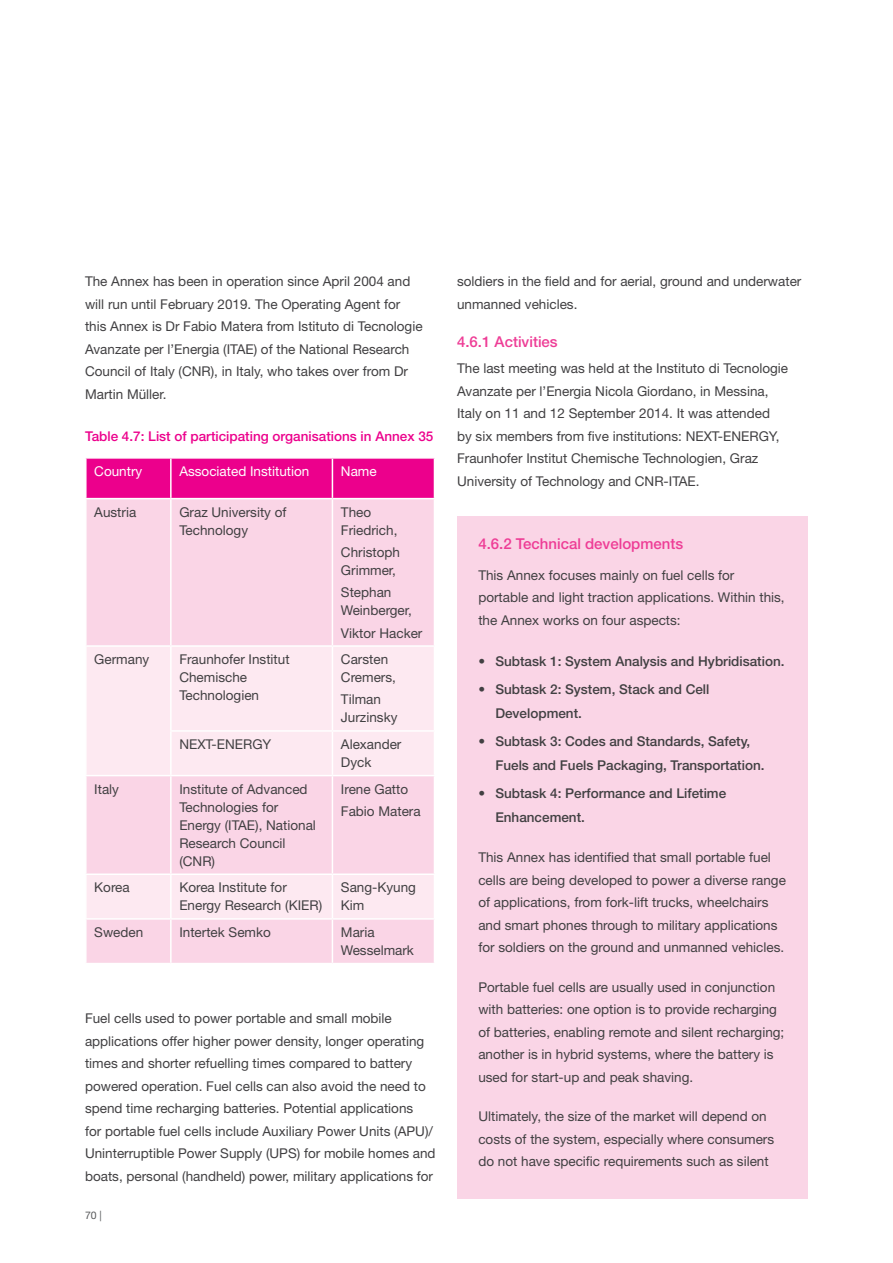
<style>
.page{position:relative;width:893px;height:1263px;background:#fff}
.page>*{position:absolute;margin:0;border:0;box-sizing:border-box;transform-origin:0 0}
.t1{font:500 15px "Helvetica Neue LT Std";color:#ee3d96}
.t2{font:13.5px/22.5px "Helvetica Neue LT Std";color:#414042}
.t3{font:500 13.5px/24px "Helvetica Neue LT Std";color:#414042}
.t4{font:500 13.5px "Helvetica Neue LT Std";color:#ec008c}
.t5{font:13.5px "Helvetica Neue LT Std";color:#fff}
.t6{font:10.5px "Helvetica Neue LT Std";color:#58595b}
</style>
<div class="page">
<div style="left:87px;top:459px;width:347px;height:39px;background:#ec008c"></div>
<div style="left:87px;top:499px;width:347px;height:464px;background:#fad5e6"></div>
<svg style="left:87px;top:647px;width:347px;height:271px;background:#fbe1ed"></svg>
<hr style="left:170px;top:459px;width:2px;height:39px;background:#fff">
<hr style="left:332px;top:459px;width:1px;height:39px;background:#fff">
<hr style="left:170px;top:499px;width:2px;height:146px;background:#fff">
<hr style="left:332px;top:499px;width:1px;height:146px;background:#fff">
<hr style="left:85px;top:645px;width:86px;height:2px;background:#fff">
<hr style="left:171px;top:645px;width:161px;height:2px;background:#fff">
<hr style="left:170px;top:647px;width:2px;height:83px;background:#fff">
<hr style="left:332px;top:645px;width:103px;height:2px;background:#fff">
<hr style="left:332px;top:647px;width:1px;height:83px;background:#fff">
<hr style="left:170px;top:730px;width:162px;height:2px;background:#fff">
<hr style="left:170px;top:732px;width:2px;height:43px;background:#fff">
<hr style="left:332px;top:730px;width:103px;height:2px;background:#fff">
<hr style="left:332px;top:732px;width:1px;height:43px;background:#fff">
<hr style="left:85px;top:775px;width:86px;height:1px;background:#fff">
<hr style="left:171px;top:775px;width:161px;height:1px;background:#fff">
<hr style="left:170px;top:776px;width:2px;height:97px;background:#fff">
<hr style="left:332px;top:775px;width:103px;height:1px;background:#fff">
<hr style="left:332px;top:776px;width:1px;height:97px;background:#fff">
<hr style="left:85px;top:873px;width:86px;height:2px;background:#fff">
<hr style="left:171px;top:873px;width:161px;height:2px;background:#fff">
<hr style="left:170px;top:875px;width:2px;height:43px;background:#fff">
<hr style="left:332px;top:873px;width:103px;height:2px;background:#fff">
<hr style="left:332px;top:875px;width:1px;height:43px;background:#fff">
<hr style="left:85px;top:918px;width:86px;height:2px;background:#fff">
<hr style="left:171px;top:918px;width:161px;height:2px;background:#fff">
<hr style="left:170px;top:920px;width:2px;height:43px;background:#fff">
<hr style="left:332px;top:918px;width:103px;height:2px;background:#fff">
<hr style="left:332px;top:920px;width:1px;height:43px;background:#fff">
<div style="left:457px;top:517px;width:351px;height:682px;background:#fad5e6"></div>
<p class="t2" style="left:85px;top:270px;width:339px">The Annex has been in operation since April 2004 and will run until February 2019. The Operating Agent for this Annex is Dr Fabio Matera from Istituto di Tecnologie Avanzate per l’Energia (ITAE) of the National Research Council of Italy (CNR), in Italy, who takes over from Dr Martin Müller.</p>
<p class="t4" style="left:85px;top:428px;width:350px">Table 4.7: List of participating organisations in Annex 35</p>
<p class="t5" style="left:94px;top:463px;width:50px">Country</p>
<p class="t5" style="left:179px;top:463px;width:132px">Associated Institution</p>
<p class="t5" style="left:341px;top:463px;width:37px">Name</p>
<p class="t2" style="left:94px;top:500px;width:43px">Austria</p>
<p class="t2" style="left:179px;top:503px;width:109px;line-height:18px">Graz University of<br>Technology</p>
<p class="t2" style="left:341px;top:503px;width:58px;line-height:18px">Theo<br>Friedrich,</p>
<p class="t2" style="left:341px;top:543px;width:61px;line-height:18px">Christoph<br>Grimmer,</p>
<p class="t2" style="left:341px;top:583px;width:72px;line-height:18px">Stephan<br>Weinberger,</p>
<p class="t2" style="left:341px;top:621px;width:83px">Viktor Hacker</p>
<p class="t2" style="left:94px;top:648px;width:57px">Germany</p>
<p class="t2" style="left:179px;top:650px;width:112px;line-height:18px">Fraunhofer Institut<br>Chemische<br>Technologien</p>
<p class="t2" style="left:341px;top:650px;width:57px;line-height:18px">Carsten<br>Cremers,</p>
<p class="t2" style="left:341px;top:690px;width:58px;line-height:18px">Tilman<br>Jurzinsky</p>
<p class="t2" style="left:179px;top:733px;width:93px">NEXT-ENERGY</p>
<p class="t2" style="left:341px;top:735px;width:62px;line-height:18px">Alexander<br>Dyck</p>
<p class="t2" style="left:94px;top:777px;width:26px">Italy</p>
<p class="t2" style="left:179px;top:780px;width:138px;line-height:18px">Institute of Advanced<br>Technologies for<br>Energy (ITAE), National<br>Research Council (CNR)</p>
<p class="t2" style="left:341px;top:777px;width:81px">Irene Gatto<br>Fabio Matera</p>
<p class="t2" style="left:94px;top:876px;width:37px">Korea</p>
<p class="t2" style="left:179px;top:878px;width:144px;line-height:18px">Korea Institute for<br>Energy Research (KIER)</p>
<p class="t2" style="left:341px;top:878px;width:77px;line-height:18px">Sang-Kyung<br>Kim</p>
<p class="t2" style="left:94px;top:921px;width:50px">Sweden</p>
<p class="t2" style="left:179px;top:921px;width:93px">Intertek Semko</p>
<p class="t2" style="left:341px;top:923px;width:74px;line-height:18px">Maria<br>Wesselmark</p>
<p class="t2" style="left:85px;top:1007px;width:352px">Fuel cells used to power portable and small mobile applications offer higher power density, longer operating times and shorter refuelling times compared to battery powered operation. Fuel cells can also avoid the need to spend time recharging batteries. Potential applications<br>for portable fuel cells include Auxiliary Power Units (APU)/ Uninterruptible Power Supply (UPS) for mobile homes and boats, personal (handheld) power, military applications for</p>
<p class="t6" style="left:85px;top:1209px;width:18px">70 |</p>
<p class="t2" style="left:457px;top:270px;width:346px">soldiers in the field and for aerial, ground and underwater unmanned vehicles.</p>
<p class="t1" style="left:457px;top:332px;width:102px">4.6.1 Activities</p>
<p class="t2" style="left:457px;top:357px;width:333px">The last meeting was held at the Instituto di Tecnologie Avanzate per l’Energia Nicola Giordano, in Messina, Italy on 11 and 12 September 2014. It was attended<br>by six members from five institutions: NEXT-ENERGY, Fraunhofer Institut Chemische Technologien, Graz University of Technology and CNR-ITAE.</p>
<p class="t1" style="left:478px;top:534px;width:206px">4.6.2 Technical developments</p>
<p class="t2" style="left:478px;top:563px;width:308px">This Annex focuses mainly on fuel cells for portable and light traction applications. Within this, the Annex works on four aspects:</p>
<p class="t3" style="left:478px;top:649px;width:308px">• Subtask 1: System Analysis and Hybridisation.</p>
<p class="t3" style="left:495px;top:677px;width:216px;text-indent:-17px">• Subtask 2: System, Stack and Cell<br>Development.</p>
<p class="t3" style="left:495px;top:729px;width:271px;text-indent:-17px">• Subtask 3: Codes and Standards, Safety,<br>Fuels and Fuels Packaging, Transportation.</p>
<p class="t3" style="left:495px;top:781px;width:232px;text-indent:-17px">• Subtask 4: Performance and Lifetime<br>Enhancement.</p>
<p class="t2" style="left:478px;top:846px;width:309px">This Annex has identified that small portable fuel cells are being developed to power a diverse range of applications, from fork-lift trucks, wheelchairs and smart phones through to military applications for soldiers on the ground and unmanned vehicles.</p>
<p class="t2" style="left:478px;top:975px;width:307px">Portable fuel cells are usually used in conjunction with batteries: one option is to provide recharging of batteries, enabling remote and silent recharging; another is in hybrid systems, where the battery is used for start-up and peak shaving.</p>
<p class="t2" style="left:478px;top:1105px;width:297px">Ultimately, the size of the market will depend on costs of the system, especially where consumers do not have specific requirements such as silent</p>
</div>
